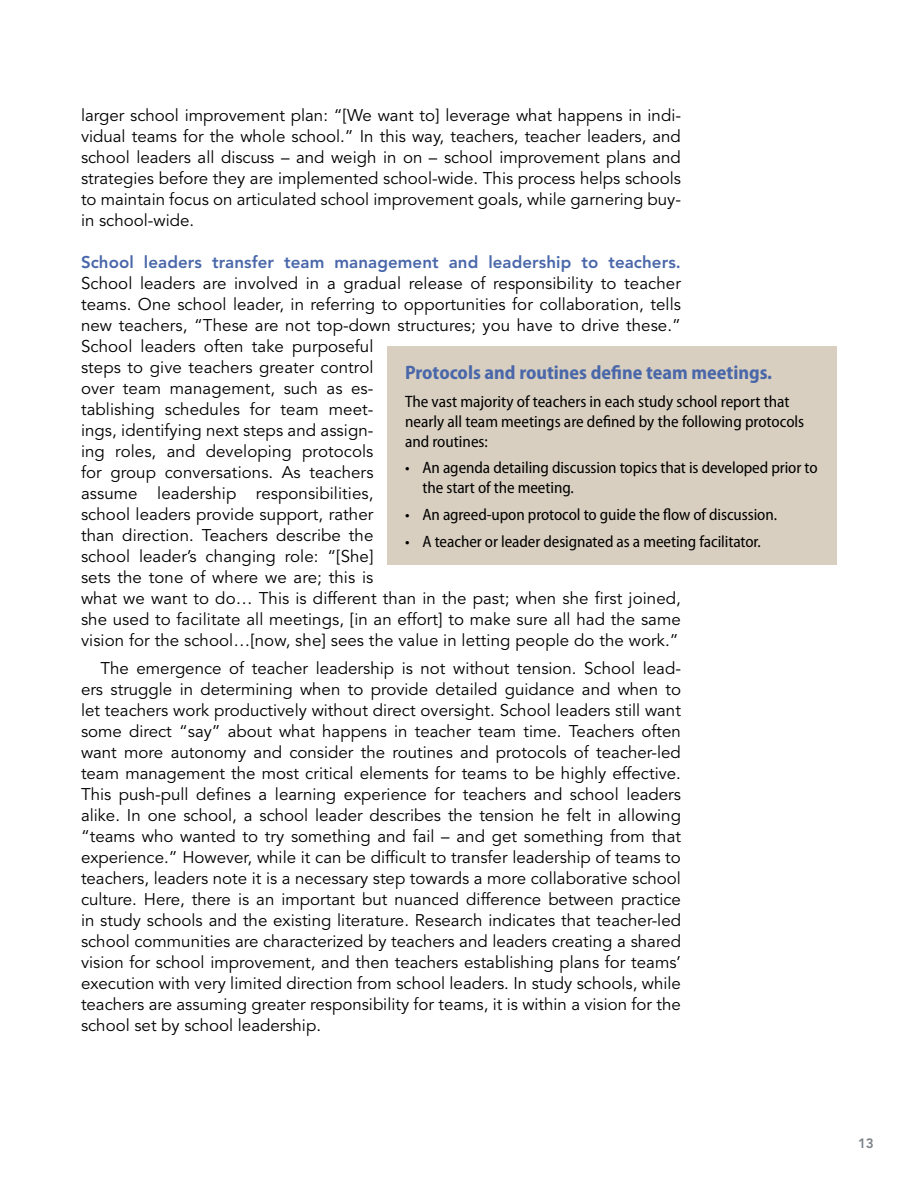
<style>
.page{position:relative;width:918px;height:1188px;background:#fff}
.page>*{position:absolute;margin:0;border:0;box-sizing:border-box;transform-origin:0 0}
.t1{font:700 semi-condensed 19.5px "Myriad Pro";color:#4967a9}
.Text_Span{font:16.8px/21px "Avenir LT Std";letter-spacing:.005em;color:#000;text-align:justify}
.Text{font:16.8px/21px "Avenir LT Std";color:#000}
.t2{font:semi-condensed 16.5px/19.8px "Myriad Pro";letter-spacing:-.005em;color:#000}
.t3{font:800 13.5px "Avenir LT Std";color:#798186}
.s1{font-weight:800;color:#4967a9}
</style>
<div class="page">
<div style="left:387px;top:346px;width:450px;height:219px;background:#d8cfc0"></div>
<p class="Text_Span" style="left:81px;top:105px;width:602px">larger school improvement plan: “[We want to] leverage what happens in indi&shy;vidual teams for the whole school. ” In this way, teachers, teacher leaders, and school leaders all discuss – and weigh in on – school improvement plans and strategies before they are implemented school-wide. This process helps schools to maintain focus on articulated school improvement goals, while garnering buy&shy;in school-wide.</p>
<p class="Text_Span" style="left:81px;top:252px;width:602px;text-align:left"><span class="s1">School leaders transfer team management and leadership to teachers.<br></span>School leaders are involved in a gradual release of responsibility to teacher teams. One school leader, in referring to opportunities for collaboration, tells new teachers, “These are not top-down structures; you have to drive these. ” School leaders often take purposeful<br>steps to give teachers greater control<br>over team management, such as es-<br>tablishing schedules for team meet-<br>ings, identifying next steps and assign-<br>ing roles, and developing protocols<br>for group conversations. As teachers<br>assume leadership responsibilities,<br>school leaders provide support, rather<br>than direction. Teachers describe the<br>school leader’s changing role: “[She]<br>sets the tone of where we are; this is<br>what we want to do… This is different than in the past; when she first joined, she used to facilitate all meetings, [in an effort] to make sure all had the same vision for the school…[now, she] sees the value in letting people do the work. ”</p>
<p class="Text" style="left:81px;top:658px;width:602px;text-indent:20px">The emergence of teacher leadership is not without tension. School lead&shy;ers struggle in determining when to provide detailed guidance and when to let teachers work productively without direct oversight. School leaders still want some direct “say” about what happens in teacher team time. Teachers often want more autonomy and consider the routines and protocols of teacher-led team management the most critical elements for teams to be highly effective.<br>This push-pull defines a learning experience for teachers and school leaders alike. In one school, a school leader describes the tension he felt in allowing “teams who wanted to try something and fail – and get something from that experience. ” However, while it can be difficult to transfer leadership of teams to teachers, leaders note it is a necessary step towards a more collaborative school culture. Here, there is an important but nuanced difference between practice in study schools and the existing literature. Research indicates that teacher-led school communities are characterized by teachers and leaders creating a shared vision for school improvement, and then teachers establishing plans for teams’ execution with very limited direction from school leaders. In study schools, while teachers are assuming greater responsibility for teams, it is within a vision for the school set by school leadership.</p>
<p class="t1" style="left:405px;top:360px;width:369px">Protocols and routines define team meetings.</p>
<p class="t2" style="left:405px;top:392px;width:401px">The vast majority of teachers in each study school report that nearly all team meetings are defined by the following protocols and routines:</p>
<p class="t2" style="left:422px;top:457px;width:397px;text-indent:-17px">• An agenda detailing discussion topics that is developed prior to the start of the meeting.</p>
<p class="t2" style="left:405px;top:504px;width:374px">• An agreed-upon protocol to guide the flow of discussion.</p>
<p class="t2" style="left:405px;top:532px;width:357px">• A teacher or leader designated as a meeting facilitator.</p>
<p class="t3" style="left:858px;top:1135px;width:17px">13</p>
</div>
